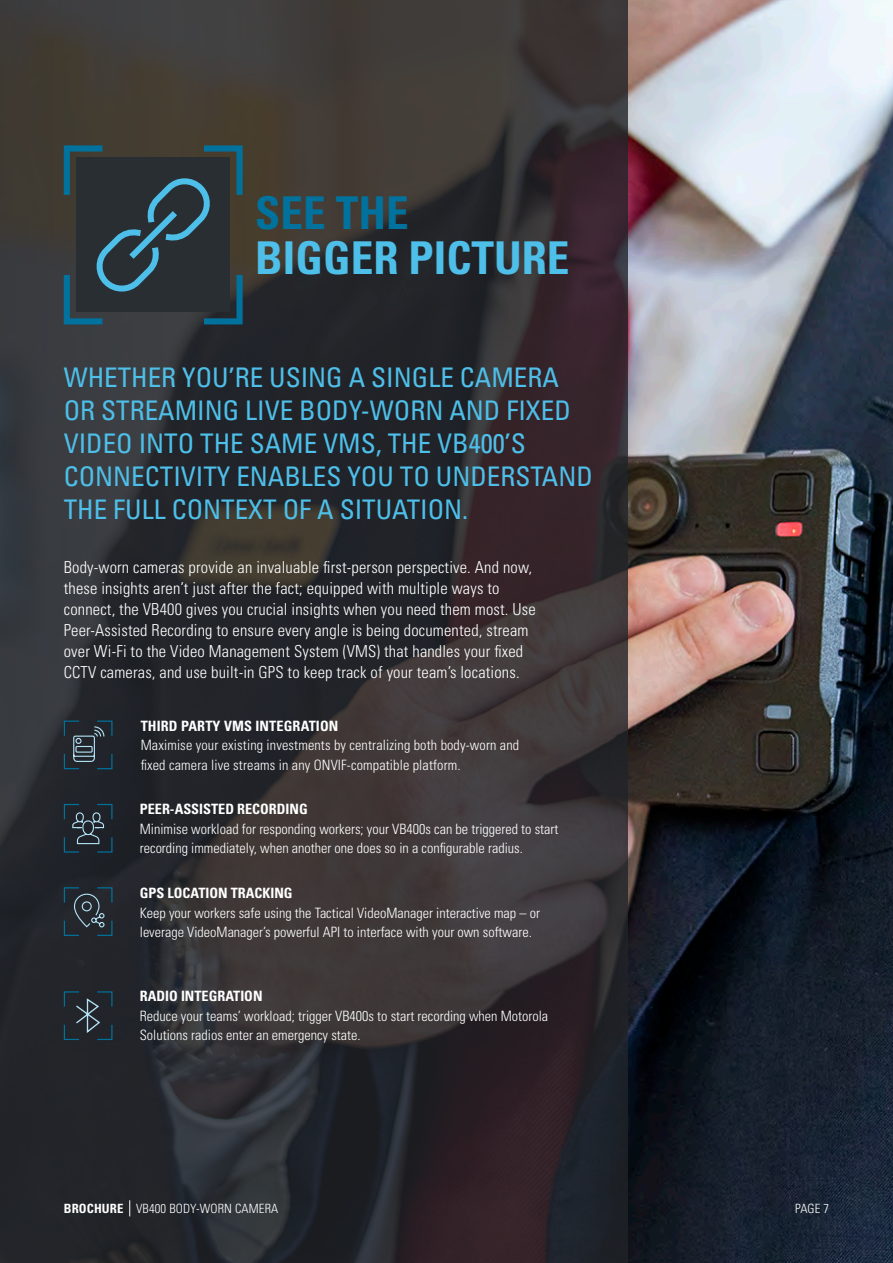
<style>
.page{position:relative;width:893px;height:1263px;background:#fff}
.page>*{position:absolute;margin:0;border:0;box-sizing:border-box;transform-origin:0 0}
.t1{font:700 condensed 45.3px/45.3px "Univers LT Std";color:#4dbfe9}
.t2{font:condensed 27px/33px "Univers LT Std";color:#4dbfe9}
.t3{font:300 condensed 16.5px/21px "Univers LT Std";letter-spacing:.01em;color:#fff}
.t4{font:300 condensed 14.25px/19.5px "Univers LT Std";color:#fff}
.t5{font:300 condensed 12.75px "Univers LT Std";letter-spacing:.01em;color:#fff}
.s1{color:#00729d}
.s2{font-weight:700}
</style>
<div class="page">
<img style="left:0;top:0;width:893px;height:1263px">
<svg style="left:129px;top:1200px;width:1px;height:16px"></svg>
<svg style="left:64px;top:145px;width:179px;height:179px;background:#2d3e46"></svg>
<svg style="left:63px;top:991px;width:50px;height:50px;background:#28343c"></svg>
<svg style="left:63px;top:720px;width:50px;height:50px;background:#2c3942"></svg>
<svg style="left:63px;top:887px;width:50px;height:49px;background:#2b3841"></svg>
<svg style="left:63px;top:803px;width:50px;height:50px;background:#293640"></svg>
<hr style="left:0;top:37px;width:1px;height:1188px;background:#fff">
<p class="t1" style="left:255px;top:190px;width:316px"><span class="s1">SEE THE<br></span>BIGGER PICTURE</p>
<p class="t2" style="left:64px;top:360px;width:531px">WHETHER YOU’RE USING A SINGLE CAMERA OR STREAMING LIVE BODY-WORN AND FIXED VIDEO INTO THE SAME VMS, THE VB400’S CONNECTIVITY ENABLES YOU TO UNDERSTAND THE FULL CONTEXT OF A SITUATION.</p>
<p class="t3" style="left:64px;top:557px;width:473px">Body-worn cameras provide an invaluable first-person perspective. And now, these insights aren’t just after the fact; equipped with multiple ways to connect, the VB400 gives you crucial insights when you need them most. Use Peer-Assisted Recording to ensure every angle is being documented, stream over Wi-Fi to the Video Management System (VMS) that handles your fixed CCTV cameras, and use built-in GPS to keep track of your team’s locations.</p>
<p class="t4" style="left:141px;top:716px;width:380px"><span class="s2">THIRD PARTY VMS INTEGRATION<br></span>Maximise your existing investments by centralizing both body-worn and fixed camera live streams in any ONVIF-compatible platform.</p>
<p class="t4" style="left:140px;top:799px;width:420px"><span class="s2">PEER-ASSISTED RECORDING<br></span>Minimise workload for responding workers; your VB400s can be triggered to start recording immediately, when another one does so in a configurable radius.</p>
<p class="t4" style="left:140px;top:883px;width:402px"><span class="s2">GPS LOCATION TRACKING<br></span>Keep your workers safe using the Tactical VideoManager interactive map – or leverage VideoManager’s powerful API to interface with your own software.</p>
<p class="t4" style="left:140px;top:986px;width:410px"><span class="s2">RADIO INTEGRATION<br></span>Reduce your teams’ workload; trigger VB400s to start recording when Motorola<br>Solutions radios enter an emergency state.</p>
<p class="t5" style="left:64px;top:1201px;width:216px"><span class="s2">BROCHURE</span> VB400 BODY-WORN CAMERA</p>
<p class="t5" style="left:795px;top:1201px;width:36px">PAGE 7</p>
</div>
